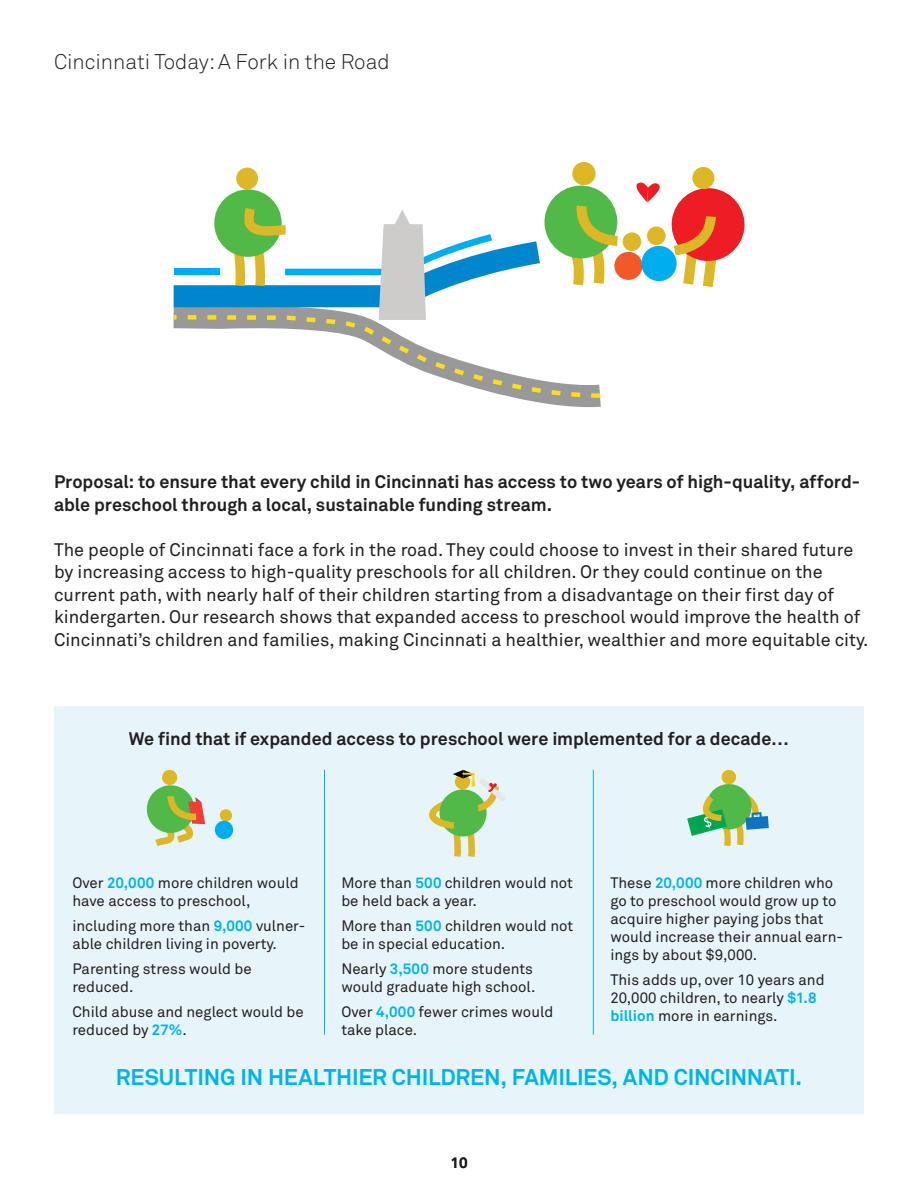
<style>
.page{position:relative;width:918px;height:1188px;background:#fff}
.page>*{position:absolute;margin:0;border:0;box-sizing:border-box;transform-origin:0 0}
.BODY_TEXT{font:700 22.5px "Akkurat";letter-spacing:-.005em;color:#00b4e7}
.littleheader{font:300 21px "Akkurat";color:#231f20}
.BODY_TEXT-2{font:18px/22.5px "Akkurat";color:#231f20}
.BODY_TEXT-3{font:700 18px/22.5px "Akkurat";color:#231f20}
.BODY_TEXT-4{font:15px/18px "Akkurat";color:#231f20}
.t1{font:700 15px "Akkurat";color:#231f20}
.s1{font-weight:700;color:#00b4e7}
</style>
<div class="page">
<div style="left:54px;top:706px;width:810px;height:408px;background:#e7f5fb"></div>
<hr style="left:324px;top:770px;width:1px;height:265px;background:#00b4e7">
<hr style="left:593px;top:770px;width:1px;height:265px;background:#00b4e7">
<div style="left:622px;top:232px;width:19px;height:19px;background:#ddb725;border-radius:50%"></div>
<div style="left:614px;top:252px;width:29px;height:28px;background:#f15929;border-radius:50%"></div>
<svg style="left:632px;top:167px;width:113px;height:120px"></svg>
<svg style="left:173px;top:162px;width:446px;height:245px"></svg>
<div style="left:721px;top:770px;width:15px;height:15px;background:#ddb725;border-radius:50%"></div>
<svg style="left:687px;top:783px;width:82px;height:63px"></svg>
<svg style="left:429px;top:770px;width:77px;height:87px"></svg>
<div style="left:219px;top:809px;width:13px;height:13px;background:#ddb725;border-radius:6px"></div>
<svg style="left:214px;top:820px;width:20px;height:19px"></svg>
<svg style="left:146px;top:769px;width:59px;height:77px"></svg>
<p class="littleheader" style="left:54px;top:49px;width:337px">Cincinnati Today: A Fork in the Road</p>
<p class="BODY_TEXT-3" style="left:54px;top:471px;width:808px">Proposal: to ensure that every child in Cincinnati has access to two years of high-quality, afford&shy;able preschool through a local, sustainable funding stream.</p>
<p class="BODY_TEXT-2" style="left:54px;top:539px;width:816px">The people of Cincinnati face a fork in the road. They could choose to invest in their shared future by increasing access to high-quality preschools for all children. Or they could continue on the current path, with nearly half of their children starting from a disadvantage on their first day of kindergarten. Our research shows that expanded access to preschool would improve the health of Cincinnati’s children and families, making Cincinnati a healthier, wealthier and more equitable city.</p>
<p class="BODY_TEXT-3" style="left:129px;top:728px;width:662px">We find that if expanded access to preschool were implemented for a decade…</p>
<p class="BODY_TEXT-4" style="left:72px;top:875px;width:228px">Over <span class="s1">20,000</span> more children would have access to preschool,</p>
<p class="BODY_TEXT-4" style="left:72px;top:917px;width:234px">including more than <span class="s1">9,000</span> vulner&shy;able children living in poverty.</p>
<p class="BODY_TEXT-4" style="left:72px;top:960px;width:181px">Parenting stress would be reduced.</p>
<p class="BODY_TEXT-4" style="left:72px;top:1003px;width:233px">Child abuse and neglect would be reduced by <span class="s1">27%</span>.</p>
<p class="BODY_TEXT-4" style="left:341px;top:875px;width:233px">More than <span class="s1">500</span> children would not be held back a year.</p>
<p class="BODY_TEXT-4" style="left:341px;top:917px;width:233px">More than <span class="s1">500</span> children would not be in special education.</p>
<p class="BODY_TEXT-4" style="left:341px;top:960px;width:196px">Nearly <span class="s1">3,500</span> more students would graduate high school.</p>
<p class="BODY_TEXT-4" style="left:341px;top:1003px;width:213px">Over <span class="s1">4,000</span> fewer crimes would take place.</p>
<p class="BODY_TEXT-4" style="left:610px;top:875px;width:234px">These <span class="s1">20,000</span> more children who go to preschool would grow up to acquire higher paying jobs that would increase their annual earn&shy;ings by about $9,000.</p>
<p class="BODY_TEXT-4" style="left:610px;top:971px;width:216px">This adds up, over 10 years and<br>20,000 children, to nearly <span class="s1">$1.8 billion</span> more in earnings.</p>
<p class="BODY_TEXT" style="left:116px;top:1063px;width:688px">RESULTING IN HEALTHIER CHILDREN, FAMILIES, AND CINCINNATI.</p>
<p class="t1" style="left:450px;top:1153px;width:19px">10</p>
</div>
